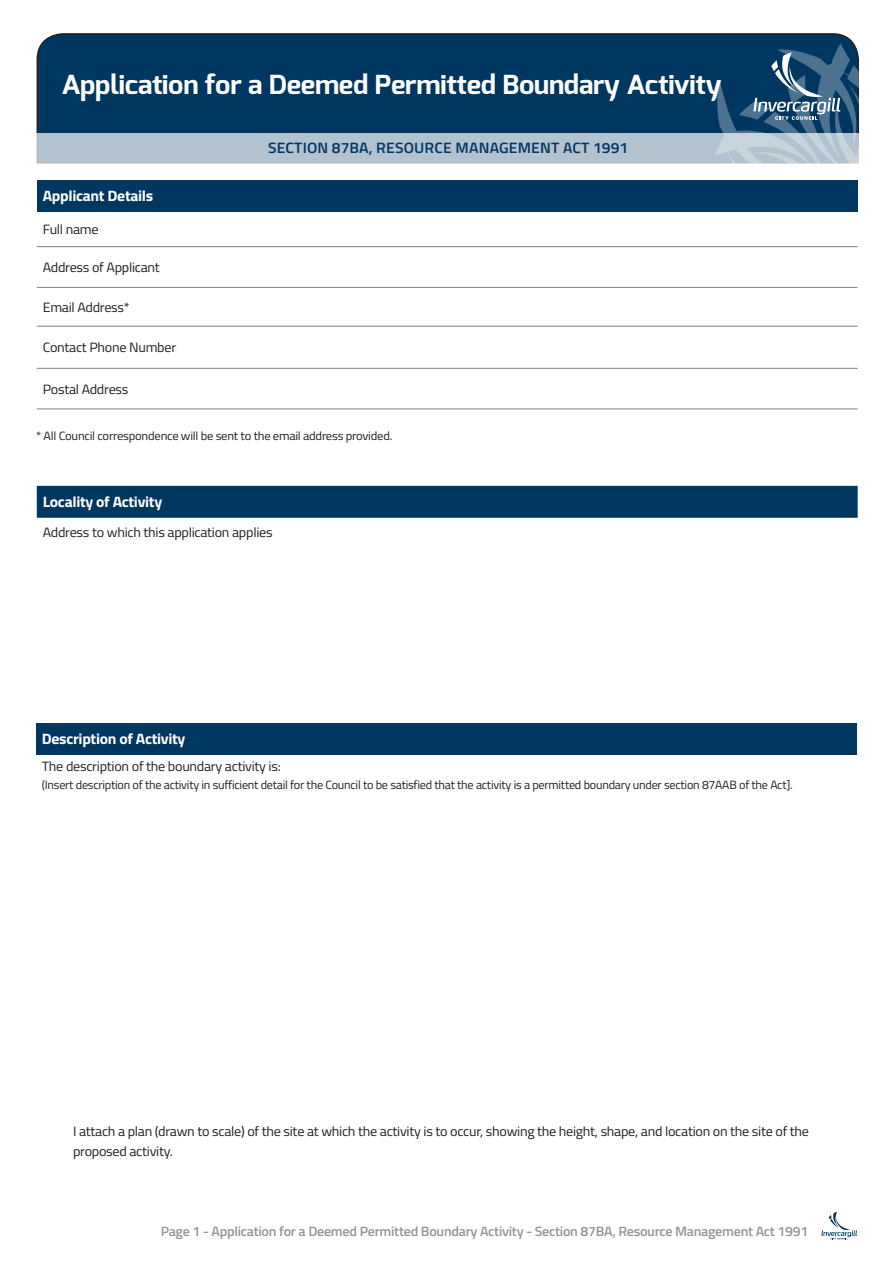
<style>
.page{position:relative;width:893px;height:1263px;background:#fff}
.page>*{position:absolute;margin:0;border:0;box-sizing:border-box;transform-origin:0 0}
.t1{font:700 26.25px "Exo";letter-spacing:-.01em;color:#fff;scale:1.05 1}
.t2{font:700 15px "Titillium";letter-spacing:-.02em;color:#fff;scale:1.05 1}
.t3{font:600 15px "Titillium";letter-spacing:.01em;color:#003760;scale:1.05 1}
.t4{font:13.5px/19.5px "Titillium";letter-spacing:-.02em;color:#231f20;scale:1.05 1}
.t5{font:600 13.5px "Titillium";letter-spacing:-.02em;color:#939598;scale:1.05 1}
.t6{font:12px "Titillium";letter-spacing:-.02em;color:#231f20}
.t7{font:12px "Titillium";letter-spacing:-.02em;color:#231f20;scale:1.05 1}
</style>
<div class="page">
<svg style="left:821px;top:1212px;width:36px;height:27px"></svg>
<div style="left:36px;top:723px;width:821px;height:32px;background:#003760"></div>
<div style="left:36px;top:33px;width:679px;height:101px;background:#003760"></div>
<div style="left:36px;top:134px;width:825px;height:30px;background:#b2c2ce"></div>
<svg style="left:715px;top:33px;width:146px;height:293px"></svg>
<div style="left:37px;top:180px;width:821px;height:31px;background:#003760"></div>
<hr style="left:37px;top:246px;width:821px;height:1px;background:#808285">
<hr style="left:37px;top:287px;width:821px;height:1px;background:#808285">
<hr style="left:37px;top:326px;width:821px;height:1px;background:#808285">
<hr style="left:37px;top:368px;width:821px;height:1px;background:#808285">
<hr style="left:37px;top:409px;width:821px;height:1px;background:#808285">
<div style="left:37px;top:486px;width:821px;height:32px;background:#003760"></div>
<h1 class="t1" style="left:61px;top:68px;width:630px">Application for a Deemed Permitted Boundary Activity</h1>
<p class="t2" style="left:43px;top:185px;width:107px">Applicant Details</p>
<p class="t4" style="left:43px;top:219px;width:55px">Full name</p>
<p class="t4" style="left:43px;top:257px;width:113px">Address of Applicant</p>
<p class="t4" style="left:43px;top:297px;width:84px">Email Address*</p>
<p class="t4" style="left:43px;top:337px;width:129px">Contact Phone Number</p>
<p class="t4" style="left:43px;top:379px;width:83px">Postal Address</p>
<p class="t3" style="left:268px;top:136px;width:345px">SECTION 87BA, RESOURCE MANAGEMENT ACT 1991</p>
<p class="t7" style="left:36px;top:427px;width:341px">* All Council correspondence will be sent to the email address provided.</p>
<p class="t2" style="left:43px;top:491px;width:115px">Locality of Activity</p>
<p class="t4" style="left:43px;top:522px;width:220px">Address to which this application applies</p>
<p class="t2" style="left:42px;top:727px;width:138px">Description of Activity</p>
<p class="t4" style="left:42px;top:756px;width:229px">The description of the boundary activity is:</p>
<p class="t6" style="left:42px;top:776px;width:752px">(Insert description of the activity in sufficient detail for the Council to be satisfied that the activity is a permitted boundary under section 87AAB of the Act].</p>
<p class="t4" style="left:73px;top:1121px;width:703px">I attach a plan (drawn to scale) of the site at which the activity is to occur, showing the height, shape, and location on the site of the proposed activity.</p>
<p class="t5" style="left:161px;top:1221px;width:618px">Page 1 - Application for a Deemed Permitted Boundary Activity - Section 87BA, Resource Management Act 1991</p>
</div>
